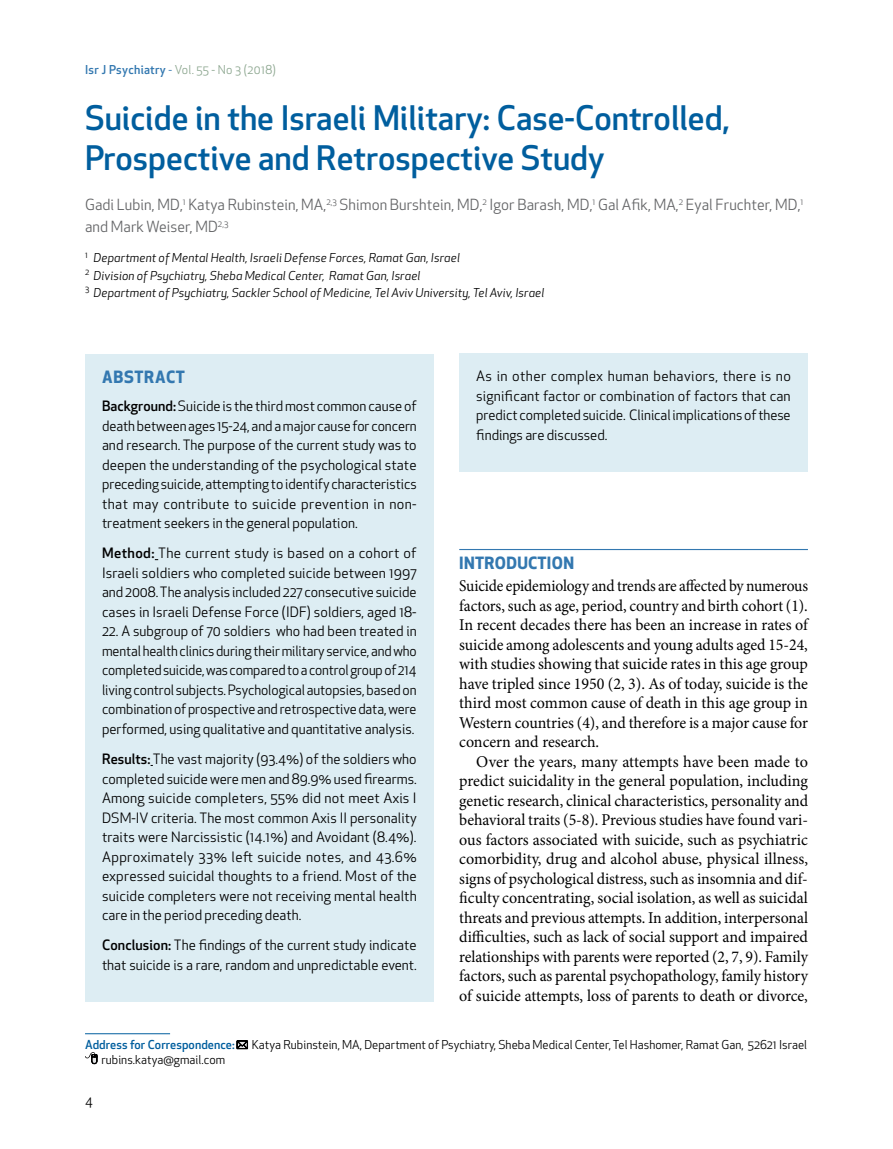
<style>
.page{position:relative;width:893px;height:1149px;background:#fff}
.page>*{position:absolute;margin:0;border:0;box-sizing:border-box;transform-origin:0 0}
.t1{font:500 33px/40.5px "Apex New";color:#005e9e}
.t2{font:16.5px/19.5px "Minion Pro";letter-spacing:-.005em;color:#000;text-align:justify}
.t3{font:16.5px/19.5px "Minion Pro";letter-spacing:-.005em;color:#000;text-align:justify;scale:.94 1}
.t4{font:700 16.5px "Apex New";letter-spacing:.02em;color:#3378b0}
.t5{font:700 16.5px "Apex New";letter-spacing:.05em;color:#3378b0}
.t6{font:15px/22.5px "Apex New";letter-spacing:.005em;color:#636466}
.t7{font:13.95px/19.5px "Apex New";color:#000;text-align:justify}
.t8{font:13.5px "Apex New";color:#000}
.t9{font:italic 12px/17.2px "Apex New";letter-spacing:.01em;color:#000}
.t10{font:12px "Apex New";letter-spacing:.005em;color:#000}
.t11{font:12px "Apex New";letter-spacing:.025em;color:#8da790}
.t12{font:500 12px "Apex New";letter-spacing:.005em;color:#005e9e}
.s1{font-weight:500;color:#3378b0}
.s2{color:#3378b0}
.s3{font-weight:500}
</style>
<div class="page">
<div style="left:85px;top:353px;width:349px;height:648px;background:#ddedf3"></div>
<div style="left:459px;top:353px;width:349px;height:119px;background:#ddedf3"></div>
<hr style="left:85px;top:1033px;width:85px;height:1px;background:#005e9e">
<svg style="left:237px;top:1040px;width:11px;height:8px"></svg>
<svg style="left:85px;top:1052px;width:12px;height:11px"></svg>
<hr style="left:459px;top:549px;width:349px;height:1px;background:#3378b0">
<p class="t11" style="left:85px;top:62px;width:192px"><span class="s1">Isr J Psychiatry</span> <span class="s2">-</span> Vol. 55 - No 3 (2018)</p>
<h1 class="t1" style="left:85px;top:97px;width:646px">Suicide in the Israeli Military: Case-Controlled,<br>Prospective and Retrospective Study</h1>
<p class="t6" style="left:85px;top:193px;width:720px">Gadi Lubin, MD,<sup>1</sup> Katya Rubinstein, MA,<sup>2,3</sup> Shimon Burshtein, MD,<sup>2</sup> Igor Barash, MD,<sup>1</sup> Gal Afik, MA,<sup>2</sup> Eyal Fruchter, MD,<sup>1 </sup>and Mark Weiser, MD<sup>2,3</sup></p>
<p class="t9" style="left:85px;top:249px;width:461px"><sup>1</sup> Department of Mental Health, Israeli Defense Forces, Ramat Gan, Israel<br><sup>2</sup> Division of Psychiatry, Sheba Medical Center, Ramat Gan, Israel<br><sup>3</sup> Department of Psychiatry, Sackler School of Medicine, Tel Aviv University, Tel Aviv, Israel</p>
<p class="t5" style="left:102px;top:365px;width:84px">ABSTRACT</p>
<p class="t7" style="left:102px;top:396px;width:316px"><span class="s3">Background:</span> Suicide is the third most common cause of death between ages 15-24, and a major cause for concern and research. The purpose of the current study was to deepen the understanding of the psychological state preceding suicide, attempting to identify characteristics that may contribute to suicide prevention in non&shy;treatment seekers in the general population.</p>
<p class="t7" style="left:102px;top:543px;width:316px"><span class="s3">Method:</span> The current study is based on a cohort of Israeli soldiers who completed suicide between 1997 and 2008. The analysis included 227 consecutive suicide cases in Israeli Defense Force (IDF) soldiers, aged 18-</p>
<p class="t7" style="left:102px;top:621px;width:316px">22. A subgroup of 70 soldiers who had been treated in mental health clinics during their military service, and who completed suicide, was compared to a control group of 214 living control subjects. Psychological autopsies, based on combination of prospective and retrospective data, were performed, using qualitative and quantitative analysis.</p>
<p class="t7" style="left:102px;top:749px;width:316px"><span class="s3">Results:</span> The vast majority (93.4%) of the soldiers who completed suicide were men and 89.9% used firearms.<br>Among suicide completers, 55% did not meet Axis I DSM-IV criteria. The most common Axis II personality traits were Narcissistic (14.1%) and Avoidant (8.4%).<br>Approximately 33% left suicide notes, and 43.6% expressed suicidal thoughts to a friend. Most of the suicide completers were not receiving mental health care in the period preceding death.</p>
<p class="t7" style="left:102px;top:935px;width:316px"><span class="s3">Conclusion:</span> The findings of the current study indicate that suicide is a rare, random and unpredictable event.</p>
<p class="t7" style="left:476px;top:366px;width:316px">As in other complex human behaviors, there is no significant factor or combination of factors that can predict completed suicide. Clinical implications of these findings are discussed.</p>
<p class="t4" style="left:459px;top:551px;width:116px">INTRODUCTION</p>
<p class="t3" style="left:459px;top:576px;width:373px">Suicide epidemiology and trends are affected by numerous factors, such as age, period, country and birth cohort (1).<br>In recent decades there has been an increase in rates of suicide among adolescents and young adults aged 15-24, with studies showing that suicide rates in this age group have tripled since 1950 (2, 3). As of today, suicide is the third most common cause of death in this age group in Western countries (4), and therefore is a major cause for concern and research.</p>
<p class="t2" style="left:459px;top:751px;width:350px;text-indent:17px">Over the years, many attempts have been made to predict suicidality in the general population, including genetic research, clinical characteristics, personality and behavioral traits (5-8). Previous studies have found vari&shy;ous factors associated with suicide, such as psychiatric comorbidity, drug and alcohol abuse, physical illness, signs of psychological distress, such as insomnia and dif&shy;ficulty concentrating, social isolation, as well as suicidal threats and previous attempts. In addition, interpersonal difficulties, such as lack of social support and impaired relationships with parents were reported (2, 7, 9). Family factors, such as parental psychopathology, family history of suicide attempts, loss of parents to death or divorce,</p>
<p class="t12" style="left:85px;top:1036px;width:151px">Address for Correspondence:</p>
<p class="t10" style="left:252px;top:1036px;width:557px">Katya Rubinstein, MA, Department of Psychiatry, Sheba Medical Center, Tel Hashomer, Ramat Gan, 52621 Israel</p>
<p class="t10" style="left:101px;top:1051px;width:125px">rubins.katya@gmail.com</p>
<p class="t8" style="left:85px;top:1092px;width:9px">4</p>
</div>
